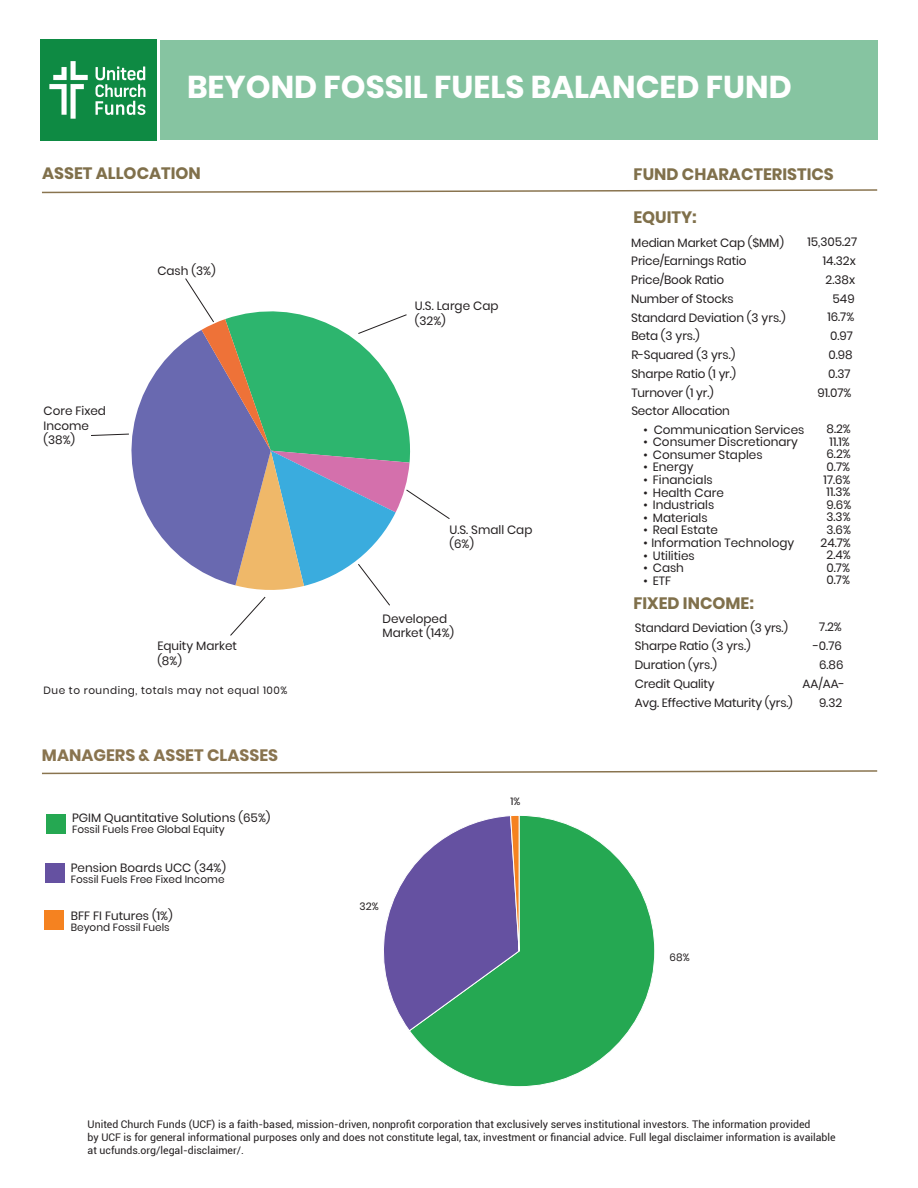
<style>
.page{position:relative;width:918px;height:1188px;background:#fff}
.page>*{position:absolute;margin:0;border:0;box-sizing:border-box;transform-origin:0 0}
.t1{font:700 31.5px "Poppins";color:#fff}
.t2{font:700 16.5px "Poppins";color:#80704b}
.t3{font:700 16.5px "Poppins";color:#89744f}
.t4{font:12px/18.8px "Poppins";color:#231f20}
.t5{font:10.5px/12.6px "Roboto";color:#231f20}
.t6{font:10.5px "Poppins";color:#231f20}
.t7{font:10.5px "Poppins";letter-spacing:.05em;color:#231f20}
</style>
<div class="page">
<div style="left:160px;top:40px;width:718px;height:100px;background:#86c4a1"></div>
<div style="left:41px;top:39px;width:116px;height:102px;background:#0e8a43"></div>
<svg style="left:42px;top:189px;width:836px;height:5px"></svg>
<svg style="left:42px;top:770px;width:836px;height:5px"></svg>
<div style="left:46px;top:814px;width:20px;height:19px;background:#25a852"></div>
<div style="left:45px;top:863px;width:20px;height:20px;background:#6551a1"></div>
<img style="left:49px;top:61px;width:97px;height:58px">
<svg style="left:411px;top:815px;width:244px;height:272px"></svg>
<svg style="left:383px;top:815px;width:137px;height:217px"></svg>
<div style="left:44px;top:910px;width:19px;height:20px;background:#f58220"></div>
<svg style="left:91px;top:278px;width:359px;height:358px"></svg>
<h1 class="t1" style="left:187px;top:68px;width:606px">BEYOND FOSSIL FUELS BALANCED FUND</h1>
<h2 class="t2" style="left:42px;top:164px;width:160px">ASSET ALLOCATION</h2>
<h2 class="t2" style="left:634px;top:164px;width:202px">FUND CHARACTERISTICS</h2>
<h2 class="t2" style="left:633px;top:208px;width:65px">EQUITY:</h2>
<p class="t4" style="left:44px;top:404px;width:64px;line-height:14.4px">Core Fixed<br>Income (38%)</p>
<p class="t4" style="left:157px;top:262px;width:60px">Cash (3%)</p>
<p class="t4" style="left:157px;top:639px;width:81px;line-height:14.4px">Equity Market (8%)</p>
<p class="t7" style="left:44px;top:684px;width:245px">Due to rounding, totals may not equal 100%</p>
<h2 class="t3" style="left:42px;top:745px;width:238px">MANAGERS &amp; ASSET CLASSES</h2>
<p class="t4" style="left:72px;top:808px;width:200px">PGIM Quantitative Solutions (65%)</p>
<p class="t6" style="left:72px;top:823px;width:154px">Fossil Fuels Free Global Equity</p>
<p class="t4" style="left:71px;top:858px;width:157px">Pension Boards UCC (34%)</p>
<p class="t6" style="left:71px;top:873px;width:155px">Fossil Fuels Free Fixed Income</p>
<p class="t4" style="left:71px;top:906px;width:103px">BFF FI Futures (1%)</p>
<p class="t6" style="left:71px;top:922px;width:100px">Beyond Fossil Fuels</p>
<p class="t4" style="left:415px;top:299px;width:85px;line-height:14.4px">U.S. Large Cap (32%)</p>
<p class="t4" style="left:449px;top:523px;width:85px;line-height:14.4px">U.S. Small Cap (6%)</p>
<p class="t4" style="left:382px;top:611px;width:73px;line-height:14.4px">Developed<br>Market (14%)</p>
<p class="t6" style="left:360px;top:900px;width:21px">32%</p>
<p class="t6" style="left:510px;top:796px;width:11px">1%</p>
<p class="t4" style="left:631px;top:233px;width:156px">Median Market Cap ($MM)<br>Price/Earnings Ratio<br>Price/Book Ratio<br>Number of Stocks<br>Standard Deviation (3 yrs.)<br>Beta (3 yrs.)<br>R-Squared (3 yrs.)<br>Sharpe Ratio (1 yr.)<br>Turnover (1 yr.)<br>Sector Allocation</p>
<p class="t4" style="left:807px;top:233px;width:51px;text-align:right">15,305.27<br>14.32x<br>2.38x<br>549</p>
<p class="t4" style="left:827px;top:307px;width:28px">16.7%</p>
<p class="t4" style="left:817px;top:327px;width:37px;text-align:right">0.97<br>0.98<br>0.37<br>91.07%</p>
<p class="t4" style="left:644px;top:420px;width:162px">• Communication Services</p>
<p class="t4" style="left:644px;top:433px;width:156px">• Consumer Discretionary</p>
<p class="t4" style="left:644px;top:445px;width:121px">• Consumer Staples</p>
<p class="t4" style="left:644px;top:458px;width:52px">• Energy</p>
<p class="t4" style="left:644px;top:470px;width:71px">• Financials</p>
<p class="t4" style="left:644px;top:483px;width:82px">• Health Care</p>
<p class="t4" style="left:644px;top:496px;width:72px">• Industrials</p>
<p class="t4" style="left:644px;top:508px;width:66px">• Materials</p>
<p class="t4" style="left:644px;top:521px;width:76px">• Real Estate</p>
<p class="t4" style="left:644px;top:533px;width:152px">• Information Technology</p>
<p class="t4" style="left:644px;top:546px;width:53px">• Utilities</p>
<p class="t4" style="left:644px;top:559px;width:42px">• Cash</p>
<p class="t4" style="left:644px;top:571px;width:29px">• ETF</p>
<p class="t4" style="left:821px;top:423px;width:32px;line-height:12.6px;text-align:right">8.2%<br>11.1%<br>6.2%<br>0.7%<br>17.6%<br>11.3%<br>9.6%<br>3.3%<br>3.6%<br>24.7%<br>2.4%<br>0.7%<br>0.7%</p>
<h2 class="t2" style="left:633px;top:594px;width:122px">FIXED INCOME:</h2>
<p class="t4" style="left:635px;top:618px;width:160px">Standard Deviation (3 yrs.)<br>Sharpe Ratio (3 yrs.)<br>Duration (yrs.)<br>Credit Quality<br>Avg. Effective Maturity (yrs.)</p>
<p class="t4" style="left:803px;top:618px;width:44px;text-align:right">7.2% -0.76<br>6.86<br>AA/AA-<br>9.32</p>
<p class="t6" style="left:670px;top:951px;width:22px">68%</p>
<p class="t5" style="left:88px;top:1118px;width:750px">United Church Funds (UCF) is a faith-based, mission-driven, nonprofit corporation that exclusively serves institutional investors. The information provided<br>by UCF is for general informational purposes only and does not constitute legal, tax, investment or financial advice. Full legal disclaimer information is available at ucfunds.org/legal-disclaimer/.</p>
</div>
